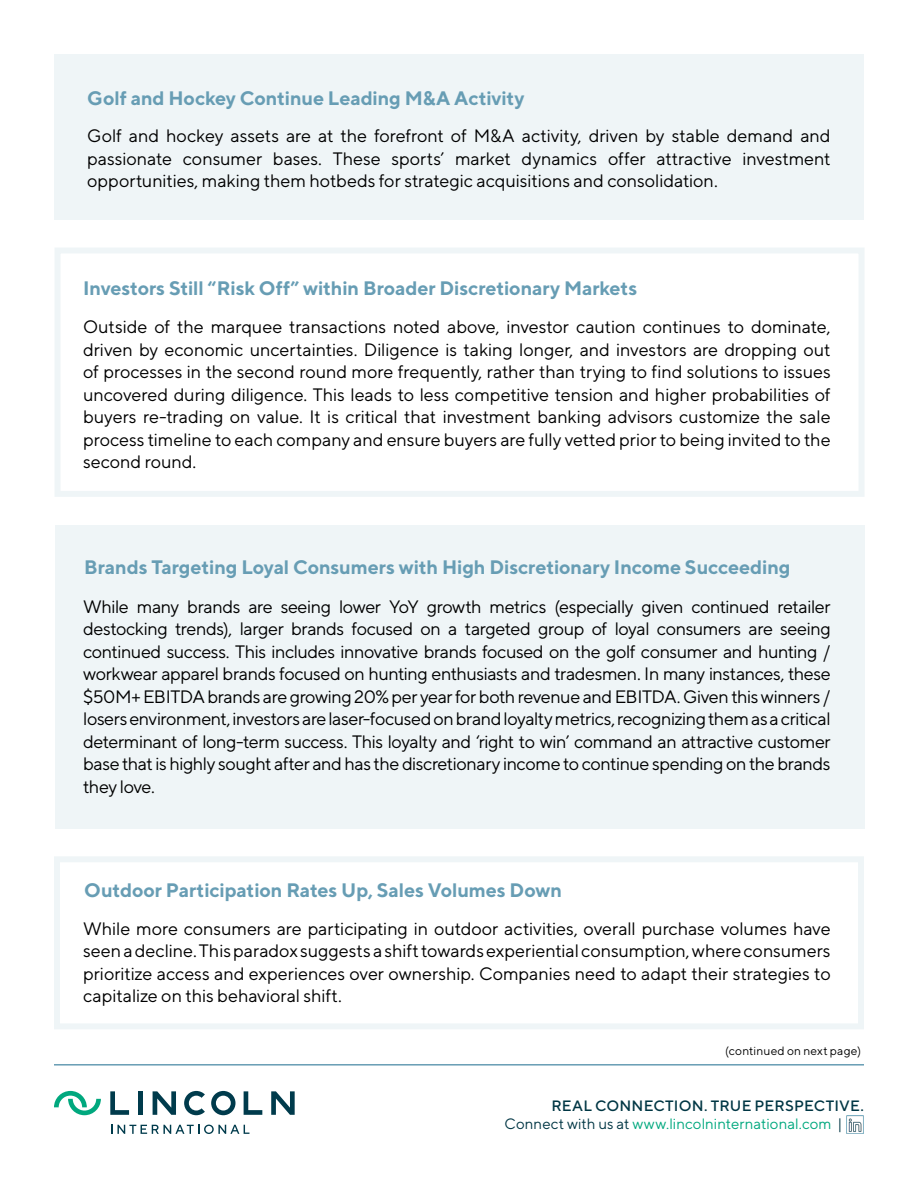
<style>
.page{position:relative;width:918px;height:1188px;background:#fff}
.page>*{position:absolute;margin:0;border:0;box-sizing:border-box;transform-origin:0 0}
.t1{font:700 19.5px "TT Norms";letter-spacing:-.005em;color:#679db4}
.t2{font:18px/22.5px "TT Norms";letter-spacing:-.01em;color:#000;text-align:justify}
.t3{font:500 15px/18px "TT Norms";letter-spacing:.01em;color:#003644}
.t4{font:12px "TT Norms";letter-spacing:.015em;color:#000}
.s1{font-weight:400}
.s2{font-weight:400;color:#00a87e}
</style>
<div class="page">
<div style="left:138px;top:1091px;width:5px;height:24px;background:#003b4c"></div>
<svg style="left:153px;top:1091px;width:23px;height:24px"></svg>
<svg style="left:110px;top:1091px;width:19px;height:24px"></svg>
<svg style="left:271px;top:1091px;width:24px;height:24px"></svg>
<svg style="left:244px;top:1091px;width:18px;height:24px"></svg>
<svg style="left:184px;top:1091px;width:21px;height:24px"></svg>
<svg style="left:211px;top:1091px;width:25px;height:24px"></svg>
<svg style="left:54px;top:1091px;width:47px;height:24px"></svg>
<svg style="left:111px;top:1125px;width:138px;height:9px"></svg>
<img style="left:846px;top:1115px;width:18px;height:18px">
<div style="left:55px;top:525px;width:810px;height:303px;background:#eff5f7"></div>
<hr style="left:54px;top:1064px;width:810px;height:2px;background:#679db4">
<div style="left:54px;top:54px;width:810px;height:165px;background:#eff5f7"></div>
<div style="left:55px;top:247px;width:810px;height:250px;border:6px solid #cbdfe5"></div>
<div style="left:54px;top:856px;width:810px;height:173px;border:6px solid #cbdfe5"></div>
<p class="t1" style="left:87px;top:86px;width:439px">Golf and Hockey Continue Leading M&amp;A Activity</p>
<p class="t2" style="left:87px;top:124px;width:745px">Golf and hockey assets are at the forefront of M&amp;A activity, driven by stable demand and passionate consumer bases. These sports’ market dynamics offer attractive investment opportunities, making them hotbeds for strategic acquisitions and consolidation.</p>
<p class="t1" style="left:83px;top:276px;width:556px">Investors Still “Risk Off” within Broader Discretionary Markets</p>
<p class="t2" style="left:83px;top:315px;width:749px">Outside of the marquee transactions noted above, investor caution continues to dominate, driven by economic uncertainties. Diligence is taking longer, and investors are dropping out of processes in the second round more frequently, rather than trying to find solutions to issues uncovered during diligence. This leads to less competitive tension and higher probabilities of buyers re-trading on value. It is critical that investment banking advisors customize the sale process timeline to each company and ensure buyers are fully vetted prior to being invited to the second round.</p>
<p class="t1" style="left:84px;top:555px;width:708px">Brands Targeting Loyal Consumers with High Discretionary Income Succeeding</p>
<p class="t2" style="left:83px;top:595px;width:749px">While many brands are seeing lower YoY growth metrics (especially given continued retailer destocking trends), larger brands focused on a targeted group of loyal consumers are seeing continued success. This includes innovative brands focused on the golf consumer and hunting / workwear apparel brands focused on hunting enthusiasts and tradesmen. In many instances, these $50M+ EBITDA brands are growing 20% per year for both revenue and EBITDA. Given this winners / losers environment, investors are laser-focused on brand loyalty metrics, recognizing them as a critical determinant of long-term success. This loyalty and ‘right to win’ command an attractive customer base that is highly sought after and has the discretionary income to continue spending on the brands they love.</p>
<p class="t1" style="left:84px;top:878px;width:479px">Outdoor Participation Rates Up, Sales Volumes Down</p>
<p class="t2" style="left:83px;top:917px;width:749px">While more consumers are participating in outdoor activities, overall purchase volumes have seen a decline. This paradox suggests a shift towards experiential consumption, where consumers prioritize access and experiences over ownership. Companies need to adapt their strategies to capitalize on this behavioral shift.</p>
<p class="t4" style="left:725px;top:1043px;width:137px">(continued on next page)</p>
<p class="t3" style="left:505px;top:1096px;width:361px;text-indent:47px">REAL CONNECTION. TRUE PERSPECTIVE.<br><span class="s1">Connect with us at</span> <span class="s2">www.lincolninternational.com</span> <span class="s1">|</span></p>
</div>
